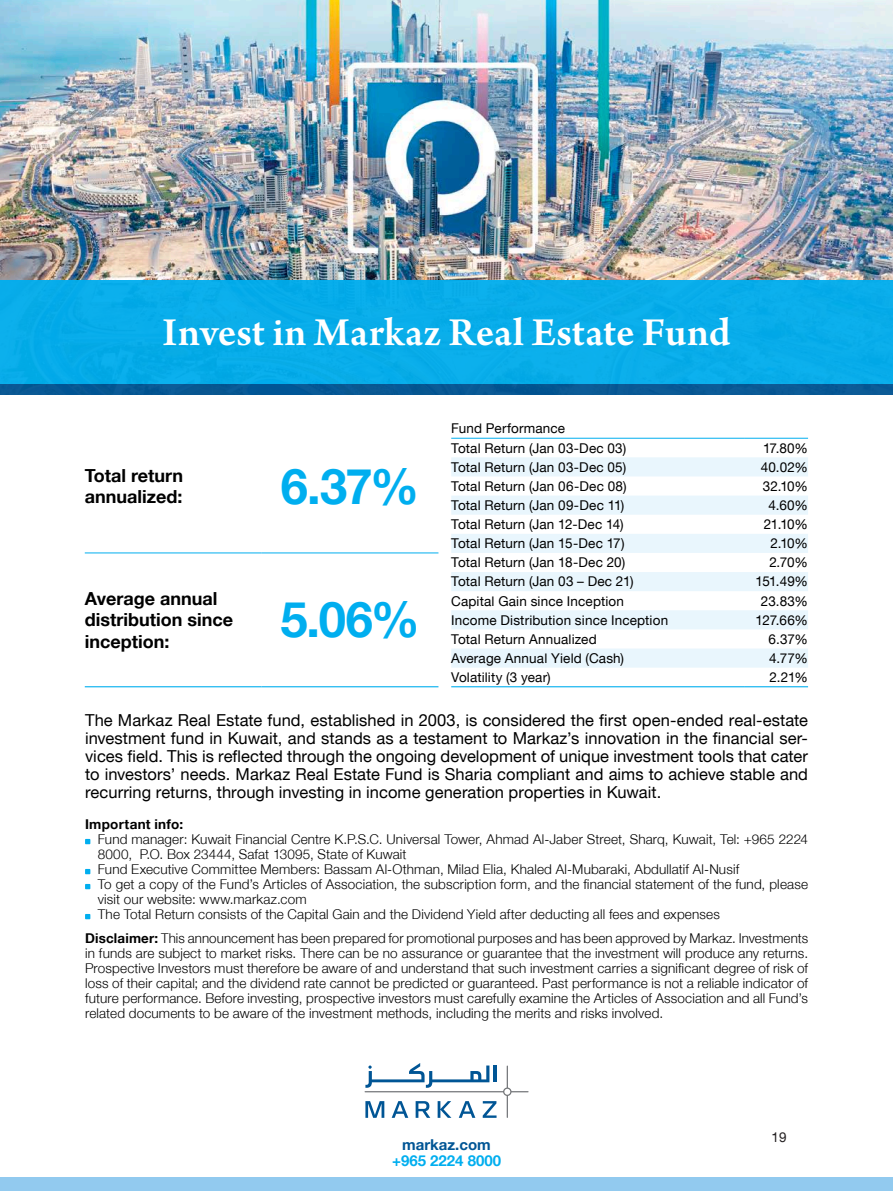
<style>
.page{position:relative;width:893px;height:1191px;background:#fff}
.page>*{position:absolute;margin:0;border:0;box-sizing:border-box;transform-origin:0 0}
.t1{font:700 49.05px "Helvetica Neue LT Arabic";color:#00aeef}
.t2{font:600 42px "Arno Pro";letter-spacing:.005em;color:#fff}
.t3{font:700 18px/21.6px "Helvetica Neue LT Arabic";color:#000}
.t4{font:16.5px/18px "Helvetica Neue LT Arabic";color:#000;text-align:justify}
.t5{font:700 15px/15.6px "Helvetica Neue LT Arabic";color:#00aeef;text-align:center}
.t6{font:300 13.5px/15px "Helvetica Neue LT Arabic";letter-spacing:.01em;color:#000}
.t7{font:13.5px "Helvetica Neue LT Arabic";letter-spacing:.01em;color:#000}
.t8{font:13.5px "Helvetica Neue LT Arabic";color:#231f20}
.s1{font-weight:700}
.s2{color:#005595}
</style>
<div class="page">
<div style="left:0;top:1177px;width:893px;height:14px;background:#92caef"></div>
<img style="left:0;top:0;width:893px;height:281px">
<div style="left:0;top:384px;width:893px;height:10px;background:#085894"></div>
<div style="left:0;top:281px;width:893px;height:103px;background:#08adea"></div>
<svg style="left:85px;top:839px;width:5px;height:5px"></svg>
<svg style="left:85px;top:869px;width:5px;height:5px"></svg>
<svg style="left:85px;top:884px;width:5px;height:5px"></svg>
<svg style="left:85px;top:914px;width:5px;height:5px"></svg>
<svg style="left:365px;top:1063px;width:164px;height:54px"></svg>
<svg style="left:451px;top:457px;width:357px;height:210px;fill:#e9f6fd"></svg>
<hr style="left:745px;top:438px;width:63px;height:1px;background:#00aeef">
<hr style="left:451px;top:438px;width:294px;height:1px;background:#00aeef">
<hr style="left:745px;top:686px;width:63px;height:1px;background:#00aeef">
<hr style="left:451px;top:686px;width:294px;height:1px;background:#00aeef">
<hr style="left:262px;top:552px;width:176px;height:1px;background:#00aeef">
<hr style="left:85px;top:552px;width:177px;height:1px;background:#00aeef">
<hr style="left:262px;top:686px;width:176px;height:1px;background:#00aeef">
<hr style="left:85px;top:686px;width:177px;height:1px;background:#00aeef">
<p class="t2" style="left:163px;top:308px;width:569px">Invest in Markaz Real Estate Fund</p>
<p class="t3" style="left:85px;top:464px;width:100px">Total return annualized:</p>
<p class="t1" style="left:281px;top:458px;width:140px">6.37%</p>
<p class="t3" style="left:85px;top:587px;width:150px">Average annual distribution since inception:</p>
<p class="t1" style="left:280px;top:592px;width:141px">5.06%</p>
<p class="t7" style="left:451px;top:421px;width:115px">Fund Performance</p>
<p class="t7" style="left:451px;top:440px;width:177px">Total Return (Jan 03-Dec 03)</p>
<p class="t7" style="left:763px;top:440px;width:47px">17.80%</p>
<p class="t7" style="left:451px;top:459px;width:177px">Total Return (Jan 03-Dec 05)</p>
<p class="t7" style="left:761px;top:459px;width:49px">40.02%</p>
<p class="t7" style="left:451px;top:478px;width:177px">Total Return (Jan 06-Dec 08)</p>
<p class="t7" style="left:763px;top:478px;width:47px">32.10%</p>
<p class="t7" style="left:451px;top:497px;width:175px">Total Return (Jan 09-Dec 11)</p>
<p class="t7" style="left:768px;top:497px;width:41px">4.60%</p>
<p class="t7" style="left:451px;top:516px;width:174px">Total Return (Jan 12-Dec 14)</p>
<p class="t7" style="left:764px;top:516px;width:46px">21.10%</p>
<p class="t7" style="left:451px;top:535px;width:175px">Total Return (Jan 15-Dec 17)</p>
<p class="t7" style="left:770px;top:535px;width:39px">2.10%</p>
<p class="t7" style="left:451px;top:555px;width:176px">Total Return (Jan 18-Dec 20)</p>
<p class="t7" style="left:769px;top:555px;width:40px">2.70%</p>
<p class="t7" style="left:451px;top:574px;width:184px">Total Return (Jan 03 – Dec 21)</p>
<p class="t7" style="left:755px;top:574px;width:54px">151.49%</p>
<p class="t7" style="left:451px;top:593px;width:174px">Capital Gain since Inception</p>
<p class="t7" style="left:761px;top:593px;width:49px">23.83%</p>
<p class="t7" style="left:451px;top:612px;width:218px">Income Distribution since Inception</p>
<p class="t7" style="left:755px;top:612px;width:54px">127.66%</p>
<p class="t7" style="left:451px;top:631px;width:147px">Total Return Annualized</p>
<p class="t7" style="left:769px;top:631px;width:41px">6.37%</p>
<p class="t7" style="left:451px;top:650px;width:174px">Average Annual Yield (Cash)</p>
<p class="t7" style="left:769px;top:650px;width:41px">4.77%</p>
<p class="t7" style="left:451px;top:669px;width:101px">Volatility (3 year)</p>
<p class="t7" style="left:770px;top:669px;width:40px">2.21%</p>
<p class="t4" style="left:85px;top:711px;width:724px">The Markaz Real Estate fund, established in 2003, is considered the first open-ended real-estate investment fund in Kuwait, and stands as a testament to Markaz’s innovation in the financial ser&shy;vices field. This is reflected through the ongoing development of unique investment tools that cater to investors’ needs. Markaz Real Estate Fund is Sharia compliant and aims to achieve stable and recurring returns, through investing in income generation properties in Kuwait.</p>
<p class="t6" style="left:98px;top:817px;width:712px;text-indent:-13px"><span class="s1">Important info:<br></span>Fund manager: Kuwait Financial Centre K.P.S.C. Universal Tower, Ahmad Al-Jaber Street, Sharq, Kuwait, Tel: +965 2224<br>8000, P.O. Box 23444, Safat 13095, State of Kuwait<br>Fund Executive Committee Members: Bassam Al-Othman, Milad Elia, Khaled Al-Mubaraki, Abdullatif Al-Nusif<br>To get a copy of the Fund’s Articles of Association, the subscription form, and the financial statement of the fund, please visit our website: www.markaz.com<br>The Total Return consists of the Capital Gain and the Dividend Yield after deducting all fees and expenses</p>
<p class="t6" style="left:85px;top:930px;width:725px;text-align:justify"><span class="s1">Disclaimer:</span> This announcement has been prepared for promotional purposes and has been approved by Markaz. Investments in funds are subject to market risks. There can be no assurance or guarantee that the investment will produce any returns.<br>Prospective Investors must therefore be aware of and understand that such investment carries a significant degree of risk of loss of their capital; and the dividend rate cannot be predicted or guaranteed. Past performance is not a reliable indicator of future performance. Before investing, prospective investors must carefully examine the Articles of Association and all Fund’s related documents to be aware of the investment methods, including the merits and risks involved.</p>
<p class="t5" style="left:392px;top:1137px;width:111px"><span class="s2">markaz.com </span>+965 2224 8000</p>
<p class="t8" style="left:772px;top:1129px;width:17px">19</p>
</div>
